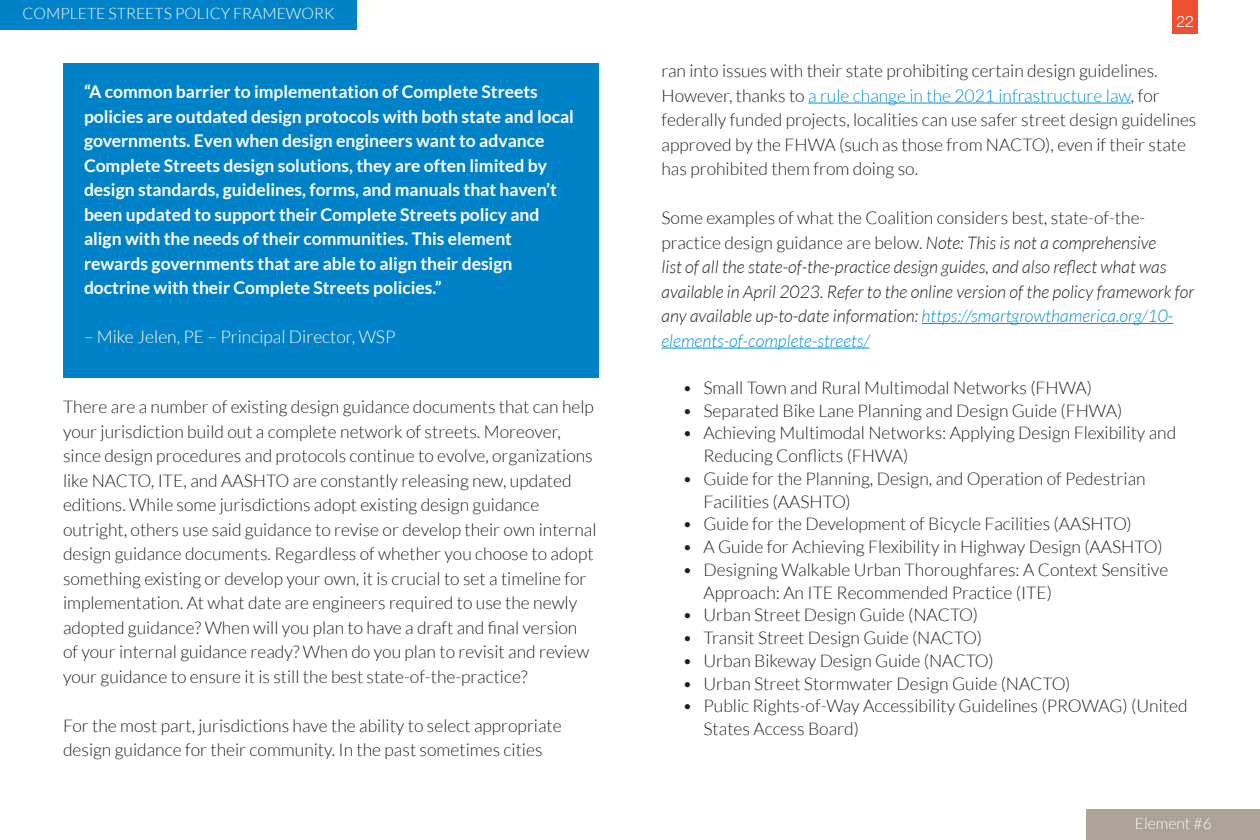
<style>
.page{position:relative;width:1260px;height:840px;background:#fff}
.page>*{position:absolute;margin:0;border:0;box-sizing:border-box;transform-origin:0 0}
.Body_Text{font:300 17.5px/24.5px "Lato";color:#231f20}
.Box_text_white{font:700 17.5px/24.5px "Lato";color:#fff}
.Body_Text-2{font:italic 300 17.5px/24.5px "Lato";color:#231f20}
.Box_text_white-2{font:300 17.5px "Lato";color:#fff}
.t1{font:300 15.75px "Lato";color:#fff}
.t2{font:300 15.75px "Helvetica Neue LT Std";color:#fff}
.s1{color:#0092d6}
.s2{font-style:normal}
</style>
<div class="page">
<div style="left:1172px;top:0;width:26px;height:34px;background:#ef5032"></div>
<div style="left:0;top:0;width:357px;height:30px;background:#0082c8"></div>
<hr style="left:808px;top:103px;width:323px;height:1px;background:#0092d6">
<hr style="left:922px;top:323px;width:251px;height:1px;background:#0092d6">
<hr style="left:662px;top:348px;width:208px;height:1px;background:#0092d6">
<div style="left:63px;top:63px;width:535px;height:315px;background:#0082c8"></div>
<div style="left:1087px;top:810px;width:173px;height:30px;background:#aba396"></div>
<p class="t1" style="left:22px;top:5px;width:313px">COMPLETE STREETS POLICY FRAMEWORK</p>
<p class="Box_text_white" style="left:84px;top:79px;width:491px">“A common barrier to implementation of Complete Streets policies are outdated design protocols with both state and local governments. Even when design engineers want to advance Complete Streets design solutions, they are often limited by design standards, guidelines, forms, and manuals that haven’t been updated to support their Complete Streets policy and align with the needs of their communities. This element rewards governments that are able to align their design doctrine with their Complete Streets policies.”</p>
<p class="Box_text_white-2" style="left:84px;top:327px;width:313px">– Mike Jelen, PE – Principal Director, WSP</p>
<p class="Body_Text" style="left:63px;top:395px;width:535px">There are a number of existing design guidance documents that can help your jurisdiction build out a complete network of streets. Moreover, since design procedures and protocols continue to evolve, organizations like NACTO, ITE, and AASHTO are constantly releasing new, updated editions. While some jurisdictions adopt existing design guidance outright, others use said guidance to revise or develop their own internal design guidance documents. Regardless of whether you choose to adopt something existing or develop your own, it is crucial to set a timeline for implementation. At what date are engineers required to use the newly adopted guidance? When will you plan to have a draft and final version of your internal guidance ready? When do you plan to revisit and review your guidance to ensure it is still the best state-of-the-practice?</p>
<p class="Body_Text" style="left:63px;top:713px;width:500px">For the most part, jurisdictions have the ability to select appropriate design guidance for their community. In the past sometimes cities</p>
<p class="t2" style="left:1176px;top:11px;width:19px">22</p>
<p class="Body_Text" style="left:662px;top:59px;width:537px">ran into issues with their state prohibiting certain design guidelines.<br>However, thanks to <span class="s1">a rule change in the 2021 infrastructure law</span>, for federally funded projects, localities can use safer street design guidelines approved by the FHWA (such as those from NACTO), even if their state has prohibited them from doing so.</p>
<p class="Body_Text-2" style="left:662px;top:206px;width:534px"><span class="s2">Some examples of what the Coalition considers best, state-of-the&shy;practice design guidance are below.</span> Note: This is not a comprehensive<br>list of all the state-of-the-practice design guides, and also reflect what was available in April 2023. Refer to the online version of the policy framework for any available up-to-date information: <span class="s1">https://smartgrowthamerica.org/10- elements-of-complete-streets/</span></p>
<p class="Body_Text" style="left:683px;top:375px;width:411px">• Small Town and Rural Multimodal Networks (FHWA)</p>
<p class="Body_Text" style="left:683px;top:398px;width:441px">• Separated Bike Lane Planning and Design Guide (FHWA)</p>
<p class="Body_Text" style="left:704px;top:422px;width:474px;line-height:22.8px;text-indent:-21px">• Achieving Multimodal Networks: Applying Design Flexibility and<br>Reducing Conflicts (FHWA)</p>
<p class="Body_Text" style="left:704px;top:467px;width:444px;line-height:22.8px;text-indent:-21px">• Guide for the Planning, Design, and Operation of Pedestrian<br>Facilities (AASHTO)</p>
<p class="Body_Text" style="left:683px;top:512px;width:451px">• Guide for the Development of Bicycle Facilities (AASHTO)</p>
<p class="Body_Text" style="left:683px;top:535px;width:482px">• A Guide for Achieving Flexibility in Highway Design (AASHTO)</p>
<p class="Body_Text" style="left:704px;top:558px;width:466px;line-height:22.8px;text-indent:-21px">• Designing Walkable Urban Thoroughfares: A Context Sensitive<br>Approach: An ITE Recommended Practice (ITE)</p>
<p class="Body_Text" style="left:683px;top:603px;width:297px">• Urban Street Design Guide (NACTO)</p>
<p class="Body_Text" style="left:683px;top:626px;width:301px">• Transit Street Design Guide (NACTO)</p>
<p class="Body_Text" style="left:683px;top:648px;width:313px">• Urban Bikeway Design Guide (NACTO)</p>
<p class="Body_Text" style="left:683px;top:671px;width:390px">• Urban Street Stormwater Design Guide (NACTO)</p>
<p class="Body_Text" style="left:704px;top:695px;width:486px;line-height:22.8px;text-indent:-21px">• Public Rights-of-Way Accessibility Guidelines (PROWAG) (United<br>States Access Board)</p>
<p class="t1" style="left:1135px;top:815px;width:79px">Element #6</p>
</div>
